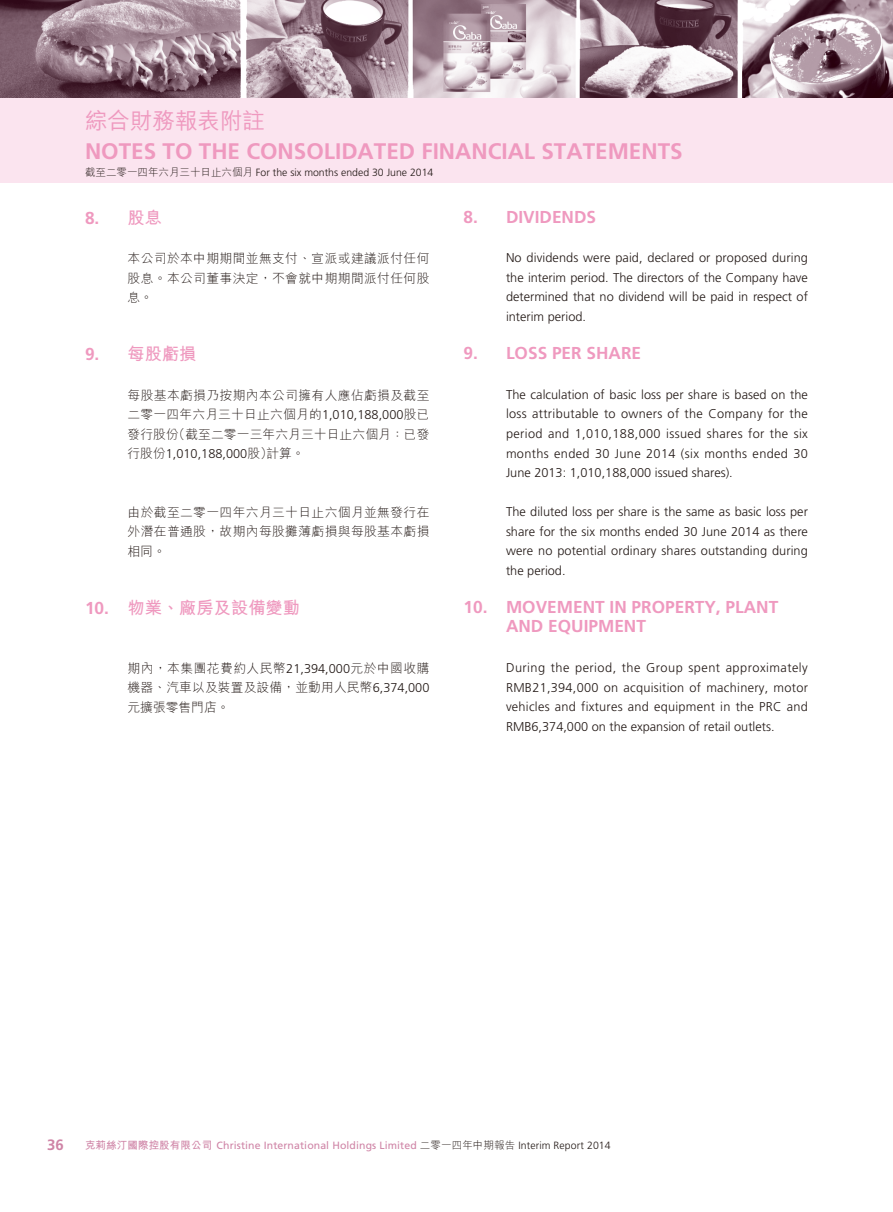
<style>
.page{position:relative;width:893px;height:1212px;background:#fff}
.page>*{position:absolute;margin:0;border:0;box-sizing:border-box;transform-origin:0 0}
.t1{font:700 22.5px "Frutiger LT Std";color:#ef99bf}
.t2{font:22.5px "M Hei HK Medium E Ten B5 H";color:#ef99bf}
.t3{font:700 17.25px/19.5px "Frutiger LT Std";color:#ef99bf}
.t4{font:17.25px "M Hei HK Bold E Ten B5 H";color:#ef99bf}
.t5{font:700 15px "Frutiger LT Std";color:#cf84a6}
.t6{font:300 12.75px/19.5px "Frutiger LT Std";color:#231916;text-align:justify}
.t7{font:12.75px/19.5px "M Hei HK Light E Ten B5 H";letter-spacing:.03em;color:#231916;text-align:justify}
.t8{font:10.5px "Frutiger LT Std";letter-spacing:.01em;color:#cf84a6}
.t9{font:300 10.5px "Frutiger LT Std";color:#231916}
.s1{font-family:"M Hei HK Light E Ten B5 H";font-weight:400}
.s2{font-family:"M Hei HK Bold E Ten B5 H";font-weight:400}
.s3{font-family:"Frutiger LT Std";font-weight:700}
.s4{font-family:"Frutiger LT Std";font-weight:300}
.s5{font-family:"M Hei HK Bold E Ten B5 H"}
.s6{font-family:"M Hei HK Light E Ten B5 H";color:#231916}
.s7{font-weight:300;color:#231916}
</style>
<div class="page">
<img style="left:0;top:0;width:893px;height:98px">
<div style="left:0;top:98px;width:893px;height:85px;background:#fbe4ef"></div>
<h1 class="t2" style="left:85px;top:112px;width:181px">綜合財務報表附註</h1>
<h1 class="t1" style="left:85px;top:140px;width:599px">NOTES TO THE CONSOLIDATED FINANCIAL STATEMENTS</h1>
<p class="t9" style="left:85px;top:167px;width:350px"><span class="s1">截至二零一四年六月三十日止六個月</span> For the six months ended 30 June 2014</p>
<h2 class="t3" style="left:85px;top:209px;width:79px">8. <span class="s2">股息</span></h2>
<p class="t7" style="left:128px;top:251px;width:303px">本公司於本中期期間並無支付、宣派或建議派付任何股息。本公司董事決定，不會就中期期間派付任何股息。</p>
<h2 class="t3" style="left:463px;top:208px;width:134px">8. DIVIDENDS</h2>
<p class="t6" style="left:506px;top:249px;width:303px">No dividends were paid, declared or proposed during the interim period. The directors of the Company have determined that no dividend will be paid in respect of interim period.</p>
<h2 class="t3" style="left:463px;top:344px;width:179px">9. LOSS PER SHARE</h2>
<p class="t6" style="left:506px;top:385px;width:303px">The calculation of basic loss per share is based on the loss attributable to owners of the Company for the period and 1,010,188,000 issued shares for the six months ended 30 June 2014 (six months ended 30<br>June 2013: 1,010,188,000 issued shares).</p>
<p class="t6" style="left:506px;top:502px;width:303px">The diluted loss per share is the same as basic loss per share for the six months ended 30 June 2014 as there were no potential ordinary shares outstanding during the period.</p>
<h2 class="t3" style="left:506px;top:598px;width:274px;text-indent:-43px">10. MOVEMENT IN PROPERTY, PLANT<br>AND EQUIPMENT</h2>
<p class="t6" style="left:506px;top:658px;width:303px">During the period, the Group spent approximately RMB21,394,000 on acquisition of machinery, motor vehicles and fixtures and equipment in the PRC and RMB6,374,000 on the expansion of retail outlets.</p>
<h2 class="t4" style="left:85px;top:347px;width:113px"><span class="s3">9.</span> 每股虧損</h2>
<p class="t7" style="left:128px;top:387px;width:303px">每股基本虧損乃按期內本公司擁有人應佔虧損及截至二零一四年六月三十日止六個月的<span class="s4">1,010,188,000</span>股已發行股份（截至二零一三年六月三十日止六個月：已發</p>
<p class="t6" style="left:128px;top:445px;width:179px"><span class="s1">行股份</span>1,010,188,000<span class="s1">股）計算。</span></p>
<p class="t7" style="left:128px;top:504px;width:303px">由於截至二零一四年六月三十日止六個月並無發行在外潛在普通股，故期內每股攤薄虧損與每股基本虧損相同。</p>
<h2 class="t4" style="left:85px;top:601px;width:217px"><span class="s3">10.</span> 物業、廠房及設備變動</h2>
<p class="t7" style="left:128px;top:660px;width:303px">期內，本集團花費約人民幣<span class="s4">21,394,000</span>元於中國收購機器、汽車以及裝置及設備，並動用人民幣<span class="s4">6,374,000</span>元擴張零售門店。</p>
<p class="t5" style="left:47px;top:1137px;width:18px">36</p>
<p class="t8" style="left:85px;top:1140px;width:527px"><span class="s5">克莉絲汀國際控股有限公司</span> Christine International Holdings Limited <span class="s6">二零一四年中期報告</span> <span class="s7">Interim Report 2014</span></p>
</div>
